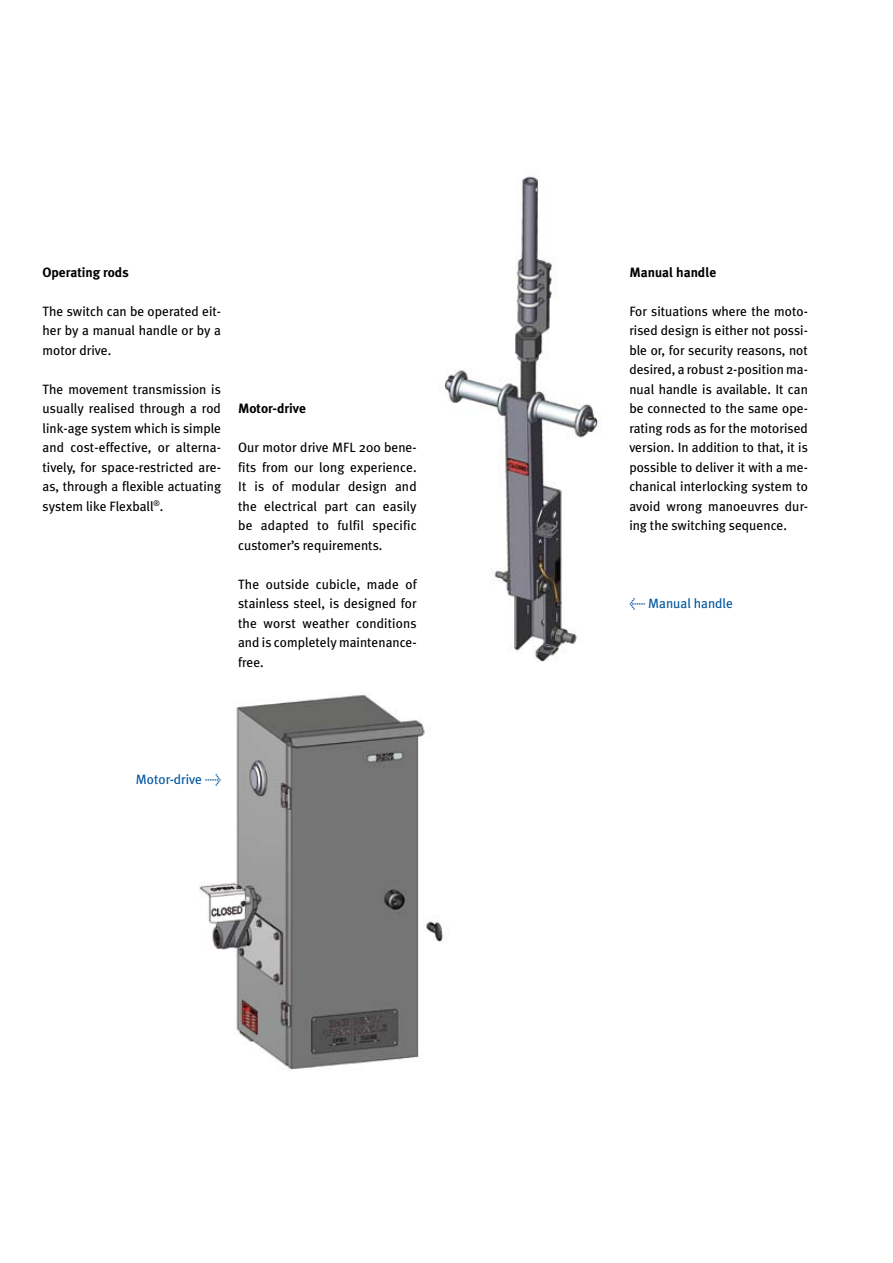
<style>
.page{position:relative;width:893px;height:1263px;background:#fff}
.page>*{position:absolute;margin:0;border:0;box-sizing:border-box;transform-origin:0 0}
.t1{font:13.5px/19.5px "Meta Plus";color:#000;text-align:justify}
.t2{font:700 13.5px "Meta Plus";color:#000}
.t3{font:13.5px "Meta Plus";color:#00559f}
</style>
<div class="page">
<img style="left:444px;top:176px;width:156px;height:486px">
<img style="left:199px;top:694px;width:247px;height:376px">
<p class="t2" style="left:43px;top:264px;width:88px">Operating rods</p>
<p class="t1" style="left:43px;top:301px;width:180px">The switch can be operated eit&shy;her by a manual handle or by a motor drive.</p>
<p class="t1" style="left:43px;top:379px;width:180px">The movement transmission is usually realised through a rod link-age system which is simple and cost-effective, or alterna&shy;tively, for space-restricted are&shy;as, through a flexible actuating system like Flexball<sup>®</sup>.</p>
<p class="t2" style="left:238px;top:401px;width:69px">Motor-drive</p>
<p class="t1" style="left:238px;top:437px;width:180px">Our motor drive MFL 200 bene&shy;fits from our long experience.<br>It is of modular design and the electrical part can easily be adapted to fulfil specific customer’s requirements.</p>
<p class="t1" style="left:238px;top:574px;width:180px">The outside cubicle, made of stainless steel, is designed for the worst weather conditions and is completely maintenance&shy;free.</p>
<p class="t3" style="left:136px;top:771px;width:87px">Motor-drive &gt;</p>
<p class="t2" style="left:629px;top:264px;width:89px">Manual handle</p>
<p class="t1" style="left:629px;top:301px;width:180px">For situations where the moto&shy;rised design is either not possi&shy;ble or, for security reasons, not desired, a robust 2-position ma&shy;nual handle is available. It can be connected to the same ope&shy;rating rods as for the motorised version. In addition to that, it is possible to deliver it with a me&shy;chanical interlocking system to avoid wrong manoeuvres dur&shy;ing the switching sequence.</p>
<p class="t3" style="left:629px;top:596px;width:105px">&lt; Manual handle</p>
</div>
